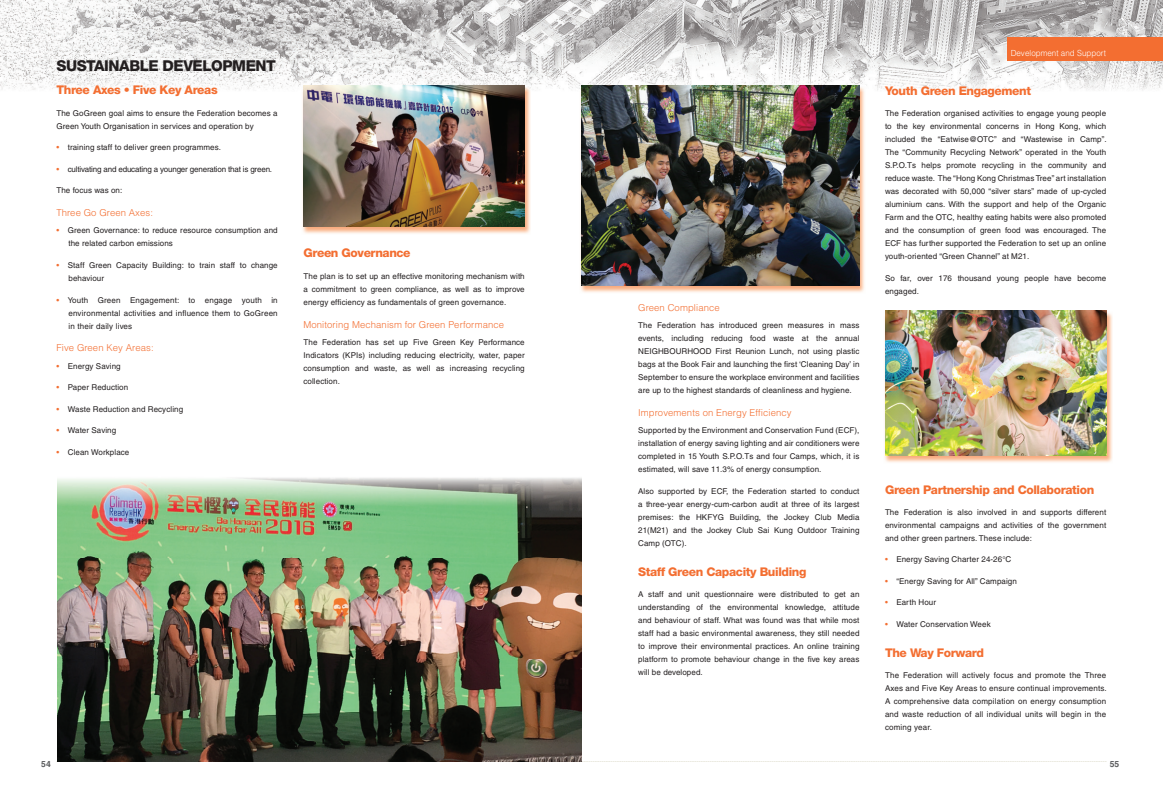
<style>
.page{position:relative;width:1163px;height:794px;background:#fff}
.page>*{position:absolute;margin:0;border:0;box-sizing:border-box;transform-origin:0 0}
.t1{font:800 15px "Helvetica Neue";letter-spacing:-.03em;color:#231f20}
.t2{font:800 12px "Helvetica Neue";letter-spacing:-.03em;color:#f36e31}
.t3{font:300 9.5px "Helvetica";letter-spacing:.01em;color:#f36e31}
.t4{font:700 8.5px "Helvetica";color:#57585a}
.t5{font:300 8.4px "Helvetica";letter-spacing:.005em;color:#fff;scale:.95 1}
.t6{font:8px/13px "Helvetica";letter-spacing:.01em;color:#231f20;text-align:justify}
.t7{font:8px "Helvetica";letter-spacing:-.02em;color:#231f20}
.s1{color:#f36e31}
</style>
<div class="page">
<img style="left:0;top:0;width:1162px;height:91px">
<svg style="left:56px;top:761px;width:1050px;height:1px"></svg>
<div style="left:1007px;top:37px;width:155px;height:24px;background:#f36e31"></div>
<img style="left:58px;top:478px;width:523px;height:283px">
<img style="left:884px;top:311px;width:228px;height:152px">
<img style="left:884px;top:311px;width:222px;height:144px">
<img style="left:579px;top:86px;width:286px;height:207px">
<img style="left:581px;top:85px;width:278px;height:200px">
<img style="left:301px;top:85px;width:229px;height:149px">
<img style="left:303px;top:85px;width:221px;height:141px">
<h1 class="t1" style="left:56px;top:57px;width:221px">SUSTAINABLE DEVELOPMENT</h1>
<h2 class="t2" style="left:56px;top:83px;width:163px">Three Axes • Five Key Areas</h2>
<p class="t6" style="left:56px;top:106px;width:223px">The GoGreen goal aims to ensure the Federation becomes a<br>Green Youth Organisation in services and operation by</p>
<p class="t6" style="left:56px;top:141px;width:166px"><span class="s1">•</span> training staff to deliver green programmes.</p>
<p class="t7" style="left:56px;top:164px;width:217px"><span class="s1">•</span> cultivating and educating a younger generation that is green.</p>
<p class="t6" style="left:56px;top:184px;width:67px">The focus was on:</p>
<p class="t3" style="left:56px;top:207px;width:98px">Three Go Green Axes:</p>
<p class="t6" style="left:68px;top:224px;width:211px;text-indent:-12px"><span class="s1">•</span> Green Governance: to reduce resource consumption and the related carbon emissions</p>
<p class="t6" style="left:68px;top:259px;width:211px;text-indent:-12px"><span class="s1">•</span> Staff Green Capacity Building: to train staff to change behaviour</p>
<p class="t6" style="left:68px;top:293px;width:211px;text-indent:-12px"><span class="s1">•</span> Youth Green Engagement: to engage youth in environmental activities and influence them to GoGreen in their daily lives</p>
<p class="t3" style="left:56px;top:342px;width:99px">Five Green Key Areas:</p>
<p class="t6" style="left:56px;top:359px;width:66px"><span class="s1">•</span> Energy Saving</p>
<p class="t6" style="left:56px;top:381px;width:73px"><span class="s1">•</span> Paper Reduction</p>
<p class="t6" style="left:56px;top:402px;width:128px"><span class="s1">•</span> Waste Reduction and Recycling</p>
<p class="t6" style="left:56px;top:424px;width:61px"><span class="s1">•</span> Water Saving</p>
<p class="t6" style="left:56px;top:445px;width:74px"><span class="s1">•</span> Clean Workplace</p>
<h2 class="t2" style="left:303px;top:246px;width:109px">Green Governance</h2>
<p class="t6" style="left:303px;top:269px;width:223px">The plan is to set up an effective monitoring mechanism with a commitment to green compliance, as well as to improve energy efficiency as fundamentals of green governance.</p>
<p class="t3" style="left:303px;top:318px;width:202px">Monitoring Mechanism for Green Performance</p>
<p class="t6" style="left:303px;top:335px;width:223px">The Federation has set up Five Green Key Performance Indicators (KPIs) including reducing electricity, water, paper consumption and waste, as well as increasing recycling collection.</p>
<p class="t3" style="left:638px;top:302px;width:83px">Green Compliance</p>
<p class="t6" style="left:638px;top:319px;width:223px">The Federation has introduced green measures in mass events, including reducing food waste at the annual NEIGHBOURHOOD First Reunion Lunch, not using plastic bags at the Book Fair and launching the first ‘Cleaning Day’ in September to ensure the workplace environment and facilities are up to the highest standards of cleanliness and hygiene.</p>
<p class="t3" style="left:638px;top:407px;width:155px">Improvements on Energy Efficiency</p>
<p class="t6" style="left:638px;top:424px;width:223px">Supported by the Environment and Conservation Fund (ECF), installation of energy saving lighting and air conditioners were completed in 15 Youth S.P.O.Ts and four Camps, which, it is estimated, will save 11.3% of energy consumption.</p>
<p class="t6" style="left:638px;top:484px;width:223px">Also supported by ECF, the Federation started to conduct a three-year energy-cum-carbon audit at three of its largest premises: the HKFYG Building, the Jockey Club Media 21(M21) and the Jockey Club Sai Kung Outdoor Training Camp (OTC).</p>
<h2 class="t2" style="left:638px;top:564px;width:170px">Staff Green Capacity Building</h2>
<p class="t6" style="left:638px;top:587px;width:223px">A staff and unit questionnaire were distributed to get an understanding of the environmental knowledge, attitude and behaviour of staff. What was found was that while most staff had a basic environmental awareness, they still needed to improve their environmental practices. An online training platform to promote behaviour change in the five key areas will be developed.</p>
<p class="t5" style="left:1010px;top:48px;width:102px">Development and Support</p>
<h2 class="t2" style="left:884px;top:84px;width:148px">Youth Green Engagement</h2>
<p class="t6" style="left:884px;top:107px;width:223px">The Federation organised activities to engage young people to the key environmental concerns in Hong Kong, which included the “Eatwise@OTC” and “Wastewise in Camp”.<br>The “Community Recycling Network” operated in the Youth S.P.O.Ts helps promote recycling in the community and reduce waste. The “Hong Kong Christmas Tree” art installation was decorated with 50,000 “silver stars” made of up-cycled aluminium cans. With the support and help of the Organic Farm and the OTC, healthy eating habits were also promoted and the consumption of green food was encouraged. The ECF has further supported the Federation to set up an online youth-oriented “Green Channel” at M21.</p>
<p class="t6" style="left:884px;top:271px;width:223px">So far, over 176 thousand young people have become engaged.</p>
<h2 class="t2" style="left:884px;top:482px;width:211px">Green Partnership and Collaboration</h2>
<p class="t6" style="left:884px;top:505px;width:223px">The Federation is also involved in and supports different environmental campaigns and activities of the government and other green partners. These include:</p>
<p class="t6" style="left:884px;top:553px;width:128px"><span class="s1">•</span> Energy Saving Charter 24-26°C</p>
<p class="t6" style="left:884px;top:574px;width:133px"><span class="s1">•</span> “Energy Saving for All” Campaign</p>
<p class="t6" style="left:884px;top:596px;width:53px"><span class="s1">•</span> Earth Hour</p>
<p class="t6" style="left:884px;top:617px;width:107px"><span class="s1">•</span> Water Conservation Week</p>
<h2 class="t2" style="left:884px;top:645px;width:100px">The Way Forward</h2>
<p class="t6" style="left:884px;top:668px;width:223px">The Federation will actively focus and promote the Three Axes and Five Key Areas to ensure continual improvements.<br>A comprehensive data compilation on energy consumption and waste reduction of all individual units will begin in the coming year.</p>
<p class="t4" style="left:41px;top:759px;width:11px">54</p>
<p class="t4" style="left:1109px;top:759px;width:11px">55</p>
</div>
